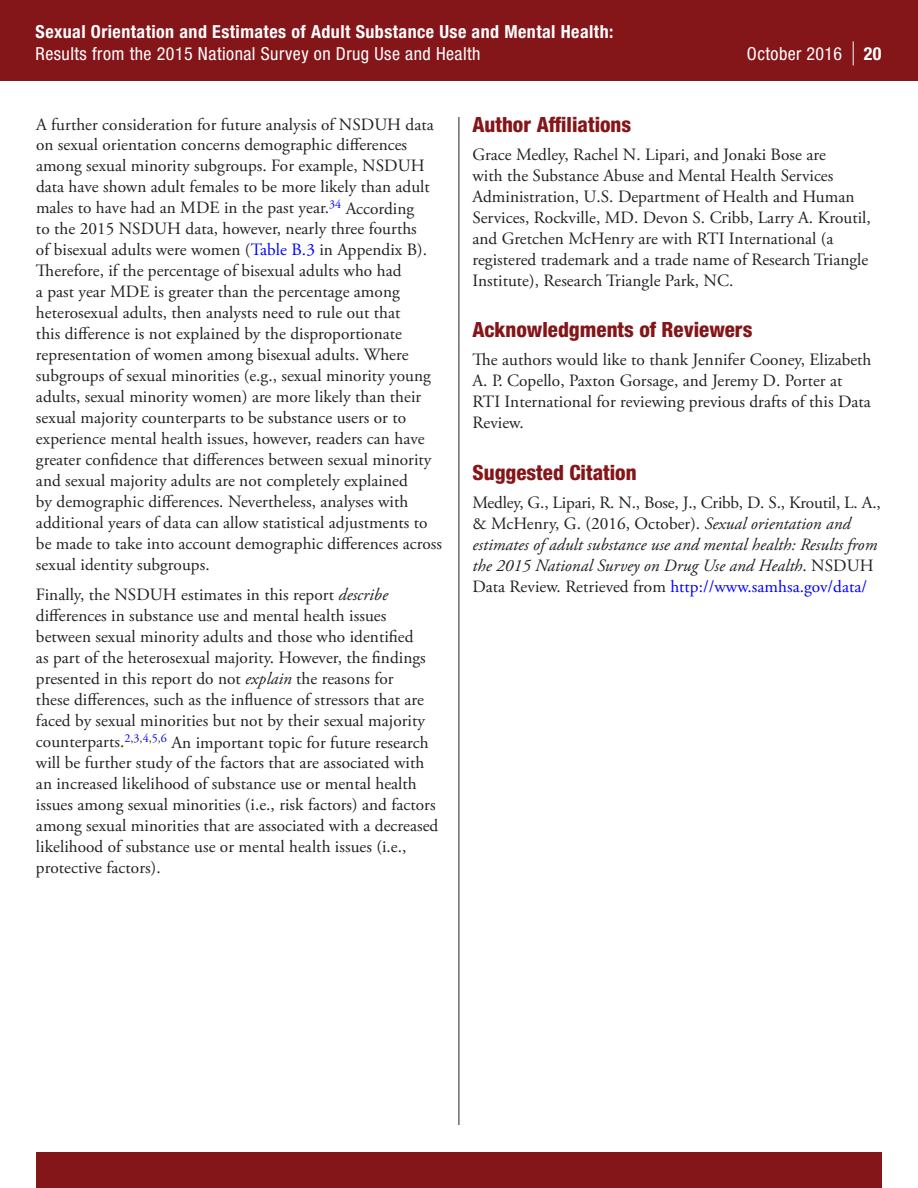
<style>
.page{position:relative;width:918px;height:1188px;background:#fff}
.page>*{position:absolute;margin:0;border:0;box-sizing:border-box;transform-origin:0 0}
.t1{font:800 condensed 21px "Helvetica Neue LT Std";color:#841519}
.t2{font:700 condensed 18px "Helvetica Neue LT Std";letter-spacing:.025em;color:#fff}
.t3{font:condensed 18px "Helvetica Neue LT Std";letter-spacing:.025em;color:#fff}
.t4{font:17.25px/21px "Adobe Garamond Pro";letter-spacing:.005em;color:#231f20}
.t5{font:italic 17.25px/21px "Adobe Garamond Pro";letter-spacing:.005em;color:#231f20}
.s1{font-size:32.4px}
.s2{font-weight:700}
.s3{color:#00f}
.s4{font-style:italic}
.s5{font-style:normal}
.s6{font-style:normal;color:#00f}
</style>
<div class="page">
<div style="left:0;top:0;width:918px;height:81px;background:#841519"></div>
<div style="left:36px;top:1152px;width:846px;height:36px;background:#841519"></div>
<hr style="left:459px;top:117px;width:1px;height:1008px;background:#231f20">
<p class="t2" style="left:36px;top:21px;width:579px">Sexual Orientation and Estimates of Adult Substance Use and Mental Health:</p>
<p class="t3" style="left:36px;top:43px;width:446px">Results from the 2015 National Survey on Drug Use and Health</p>
<p class="t3" style="left:747px;top:43px;width:136px">October 2016 <span class="s1">|</span> <span class="s2">20</span></p>
<p class="t4" style="left:36px;top:114px;width:408px">A further consideration for future analysis of NSDUH data on sexual orientation concerns demographic differences among sexual minority subgroups. For example, NSDUH data have shown adult females to be more likely than adult males to have had an MDE in the past year.<sup>34</sup> According<br>to the 2015 NSDUH data, however, nearly three fourths<br>of bisexual adults were women (<span class="s3">Table B.3</span> in Appendix B).<br>Therefore, if the percentage of bisexual adults who had<br>a past year MDE is greater than the percentage among heterosexual adults, then analysts need to rule out that<br>this difference is not explained by the disproportionate representation of women among bisexual adults. Where subgroups of sexual minorities (e.g., sexual minority young adults, sexual minority women) are more likely than their sexual majority counterparts to be substance users or to experience mental health issues, however, readers can have greater confidence that differences between sexual minority and sexual majority adults are not completely explained<br>by demographic differences. Nevertheless, analyses with additional years of data can allow statistical adjustments to be made to take into account demographic differences across sexual identity subgroups.</p>
<p class="t4" style="left:36px;top:585px;width:404px">Finally, the NSDUH estimates in this report <span class="s4">describe </span>differences in substance use and mental health issues between sexual minority adults and those who identified<br>as part of the heterosexual majority. However, the findings presented in this report do not <span class="s4">explain</span> the reasons for<br>these differences, such as the influence of stressors that are faced by sexual minorities but not by their sexual majority counterparts.<sup>2</sup><sup>,</sup><sup>3</sup><sup>,</sup><sup>4</sup><sup>,</sup><sup>5</sup><sup>,</sup><sup>6</sup> An important topic for future research will be further study of the factors that are associated with an increased likelihood of substance use or mental health issues among sexual minorities (i.e., risk factors) and factors among sexual minorities that are associated with a decreased likelihood of substance use or mental health issues (i.e., protective factors).</p>
<h2 class="t1" style="left:472px;top:112px;width:160px">Author Affiliations</h2>
<p class="t4" style="left:472px;top:144px;width:400px">Grace Medley, Rachel N. Lipari, and Jonaki Bose are<br>with the Substance Abuse and Mental Health Services Administration, U.S. Department of Health and Human Services, Rockville, MD. Devon S. Cribb, Larry A. Kroutil, and Gretchen McHenry are with RTI International (a registered trademark and a trade name of Research Triangle Institute), Research Triangle Park, NC.</p>
<h2 class="t1" style="left:472px;top:317px;width:281px">Acknowledgments of Reviewers</h2>
<p class="t4" style="left:472px;top:350px;width:401px">The authors would like to thank Jennifer Cooney, Elizabeth A. P. Copello, Paxton Gorsage, and Jeremy D. Porter at RTI International for reviewing previous drafts of this Data Review.</p>
<h2 class="t1" style="left:472px;top:460px;width:166px">Suggested Citation</h2>
<p class="t5" style="left:472px;top:492px;width:410px"><span class="s5">Medley, G., Lipari, R. N., Bose, J., Cribb, D. S., Kroutil, L. A., &amp; McHenry, G. (2016, October).</span> Sexual orientation and estimates of adult substance use and mental health: Results from the 2015 National Survey on Drug Use and Health<span class="s5">. NSDUH Data Review. Retrieved from</span> <span class="s6">http://www.samhsa.gov/data/</span></p>
</div>
